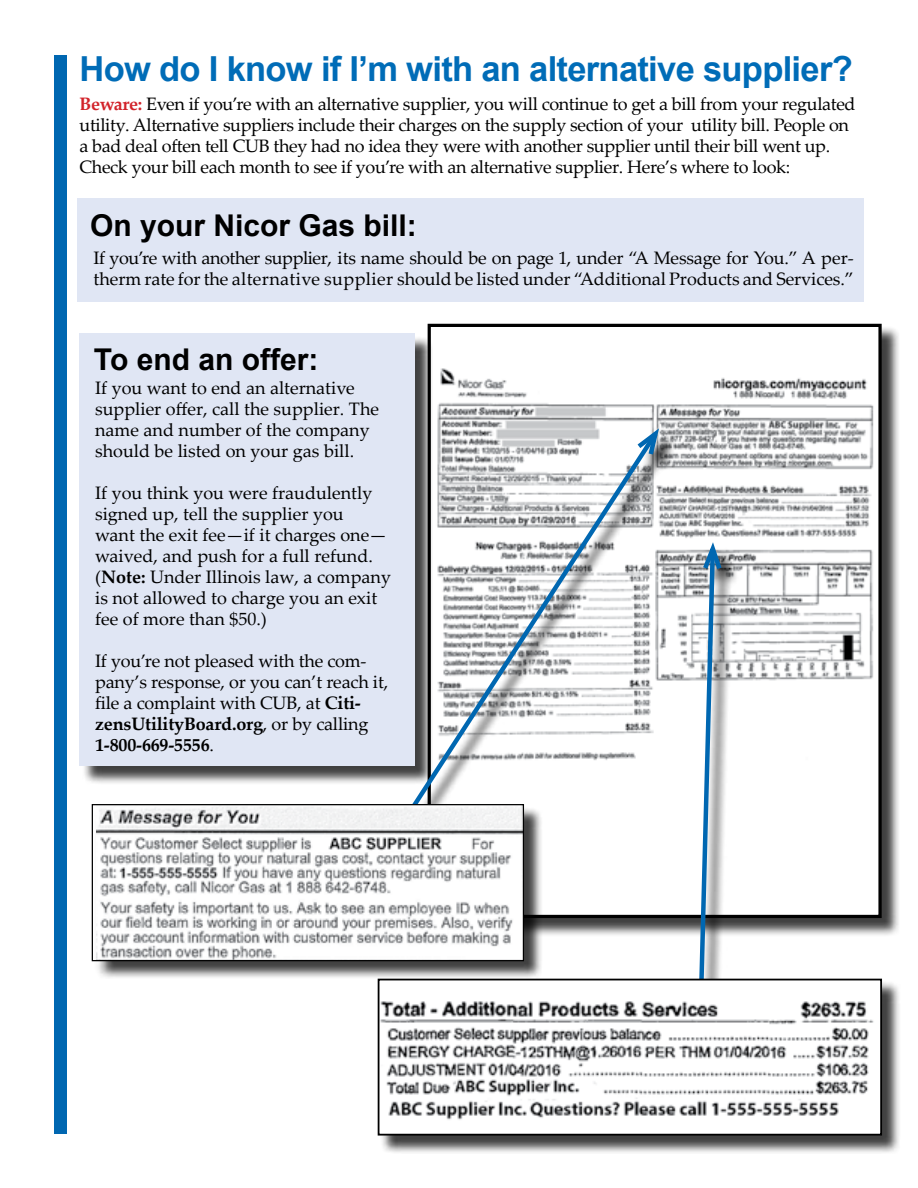
<style>
.page{position:relative;width:918px;height:1188px;background:#fff}
.page>*{position:absolute;margin:0;border:0;box-sizing:border-box;transform-origin:0 0}
.t1{font:700 34.5px "Arial";letter-spacing:-.02em;color:#006cb7}
.t2{font:700 30px "Arial";color:#000}
.t3{font:18px/21px "Palatino Linotype";letter-spacing:-.01em;color:#000}
.s1{font-weight:700;color:#d2232a}
.s2{font-weight:700}
</style>
<div class="page">
<div style="left:54px;top:56px;width:13px;height:1078px;background:#0067b1"></div>
<div style="left:430px;top:326px;width:470px;height:611px;background:#000;opacity:.75"></div>
<img style="left:432px;top:328px;width:446px;height:586px">
<div style="left:702px;top:546px;width:38px;height:452px;background:#000;opacity:.75"></div>
<svg style="left:697px;top:536px;width:28px;height:443px"></svg>
<div style="left:400px;top:432px;width:276px;height:415px;background:#000;opacity:.75"></div>
<svg style="left:400px;top:428px;width:262px;height:406px"></svg>
<svg style="left:633px;top:423px;width:30px;height:36px"></svg>
<div style="left:94px;top:807px;width:449px;height:172px;background:#000;opacity:.75"></div>
<img style="left:96px;top:806px;width:426px;height:153px">
<div style="left:92px;top:804px;width:432px;height:157px;border:1px solid #000"></div>
<div style="left:380px;top:981px;width:521px;height:173px;background:#000;opacity:.75"></div>
<img style="left:381px;top:982px;width:498px;height:151px">
<div style="left:378px;top:979px;width:504px;height:157px;border:2px solid #000"></div>
<div style="left:78px;top:198px;width:786px;height:104px;background:#e0e6f4"></div>
<div style="left:82px;top:336px;width:351px;height:449px;background:#000;opacity:.75"></div>
<div style="left:80px;top:334px;width:335px;height:432px;background:#e0e6f4"></div>
<h1 class="t1" style="left:80px;top:46px;width:775px">How do I know if I’m with an alternative supplier?</h1>
<p class="t3" style="left:80px;top:93px;width:778px"><span class="s1">Beware:</span> Even if you’re with an alternative supplier, you will continue to get a bill from your regulated utility. Alternative suppliers include their charges on the supply section of your utility bill. People on a bad deal often tell CUB they had no idea they were with another supplier until their bill went up.<br>Check your bill each month to see if you’re with an alternative supplier. Here’s where to look:</p>
<h2 class="t2" style="left:90px;top:206px;width:328px">On your Nicor Gas bill:</h2>
<p class="t3" style="left:94px;top:247px;width:762px">If you’re with another supplier, its name should be on page 1, under “A Message for You.” A per&shy;therm rate for the alternative supplier should be listed under “Additional Products and Services.”</p>
<h2 class="t2" style="left:94px;top:339px;width:226px">To end an offer:</h2>
<p class="t3" style="left:95px;top:376px;width:286px">If you want to end an alternative supplier offer, call the supplier. The name and number of the company should be listed on your gas bill.</p>
<p class="t3" style="left:95px;top:482px;width:297px">If you think you were fraudulently signed up, tell the supplier you<br>want the exit fee—if it charges one— waived, and push for a full refund. (<span class="s2">Note:</span> Under Illinois law, a company is not allowed to charge you an exit fee of more than $50.)</p>
<p class="t3" style="left:95px;top:650px;width:295px">If you’re not pleased with the com&shy;pany’s response, or you can’t reach it, file a complaint with CUB, at <span class="s2">Citi&shy;zensUtilityBoard.org</span>, or by calling<br><span class="s2">1-800-669-5556</span>.</p>
</div>
